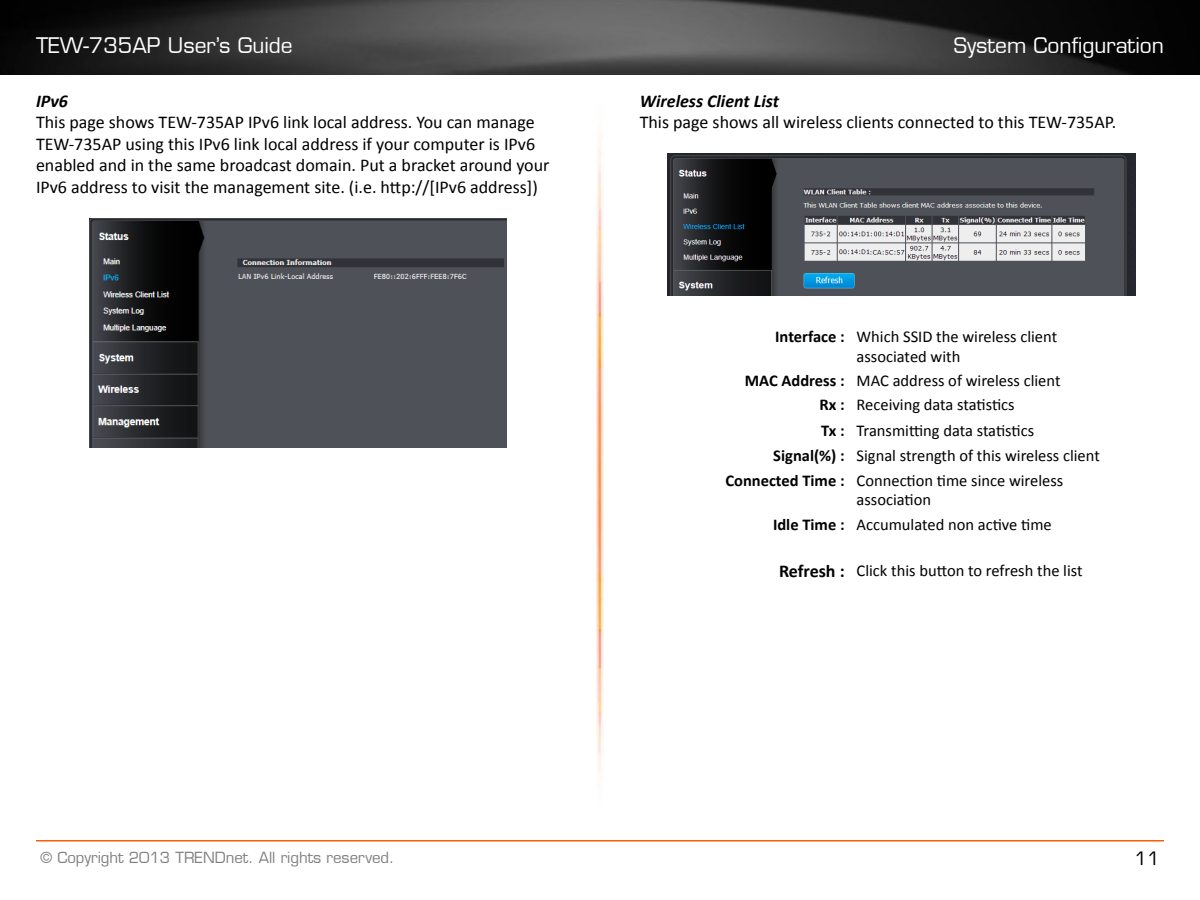
<style>
.page{position:relative;width:1200px;height:900px;background:#fff}
.page>*{position:absolute;margin:0;border:0;box-sizing:border-box;transform-origin:0 0}
.t1{font:21px "Eurostile LT";color:#fff}
.t2{font:18px/21.6px "Calibri";color:#000}
.t3{font:italic 700 18px "Calibri";color:#000}
.t4{font:700 18px "Calibri";letter-spacing:-.005em;color:#000}
.t5{font:18px "Eurostile LT";color:#000}
.tbl_cell{font:16.5px/19.8px "Calibri";color:#000}
.tbl_cell_left{font:700 16.5px "Calibri";color:#000}
.t6{font:15px "Eurostile LT";color:#808080}
</style>
<div class="page">
<hr style="left:36px;top:840px;width:1128px;height:2px;background:#fb5d05">
<img style="left:0;top:0;width:1200px;height:75px">
<img style="left:596px;top:142px;width:8px;height:629px">
<img style="left:90px;top:218px;width:417px;height:230px">
<img style="left:668px;top:153px;width:468px;height:143px">
<p class="t1" style="left:36px;top:33px;width:258px">TEW-735AP User’s Guide</p>
<p class="t1" style="left:954px;top:33px;width:212px">System Configuration</p>
<p class="t3" style="left:36px;top:89px;width:33px">IPv6</p>
<p class="t2" style="left:36px;top:111px;width:515px">This page shows TEW-735AP IPv6 link local address. You can manage TEW-735AP using this IPv6 link local address if your computer is IPv6 enabled and in the same broadcast domain. Put a bracket around your IPv6 address to visit the management site. (i.e. http://[IPv6 address])</p>
<p class="t3" style="left:640px;top:89px;width:141px">Wireless Client List</p>
<p class="t2" style="left:640px;top:111px;width:478px">This page shows all wireless clients connected to this TEW-735AP.</p>
<p class="tbl_cell_left" style="left:775px;top:326px;width:71px">Interface :</p>
<p class="tbl_cell" style="left:857px;top:326px;width:202px">Which SSID the wireless client associated with</p>
<p class="tbl_cell_left" style="left:745px;top:370px;width:101px">MAC Address :</p>
<p class="tbl_cell" style="left:857px;top:371px;width:205px">MAC address of wireless client</p>
<p class="tbl_cell_left" style="left:819px;top:394px;width:27px">Rx :</p>
<p class="tbl_cell" style="left:857px;top:395px;width:160px">Receiving data statistics</p>
<p class="tbl_cell_left" style="left:821px;top:420px;width:25px">Tx :</p>
<p class="tbl_cell" style="left:857px;top:420px;width:179px">Transmitting data statistics</p>
<p class="tbl_cell_left" style="left:773px;top:445px;width:73px">Signal(%) :</p>
<p class="tbl_cell" style="left:857px;top:446px;width:245px">Signal strength of this wireless client</p>
<p class="tbl_cell_left" style="left:725px;top:470px;width:121px">Connected Time :</p>
<p class="tbl_cell" style="left:857px;top:470px;width:208px">Connection time since wireless association</p>
<p class="tbl_cell_left" style="left:773px;top:514px;width:73px">Idle Time :</p>
<p class="tbl_cell" style="left:857px;top:515px;width:197px">Accumulated non active time</p>
<p class="t4" style="left:779px;top:559px;width:67px">Refresh :</p>
<p class="tbl_cell" style="left:857px;top:560px;width:228px">Click this button to refresh the list</p>
<p class="t6" style="left:40px;top:848px;width:355px">© Copyright 2013 TRENDnet. All rights reserved.</p>
<p class="t5" style="left:1135px;top:848px;width:26px">11</p>
</div>
